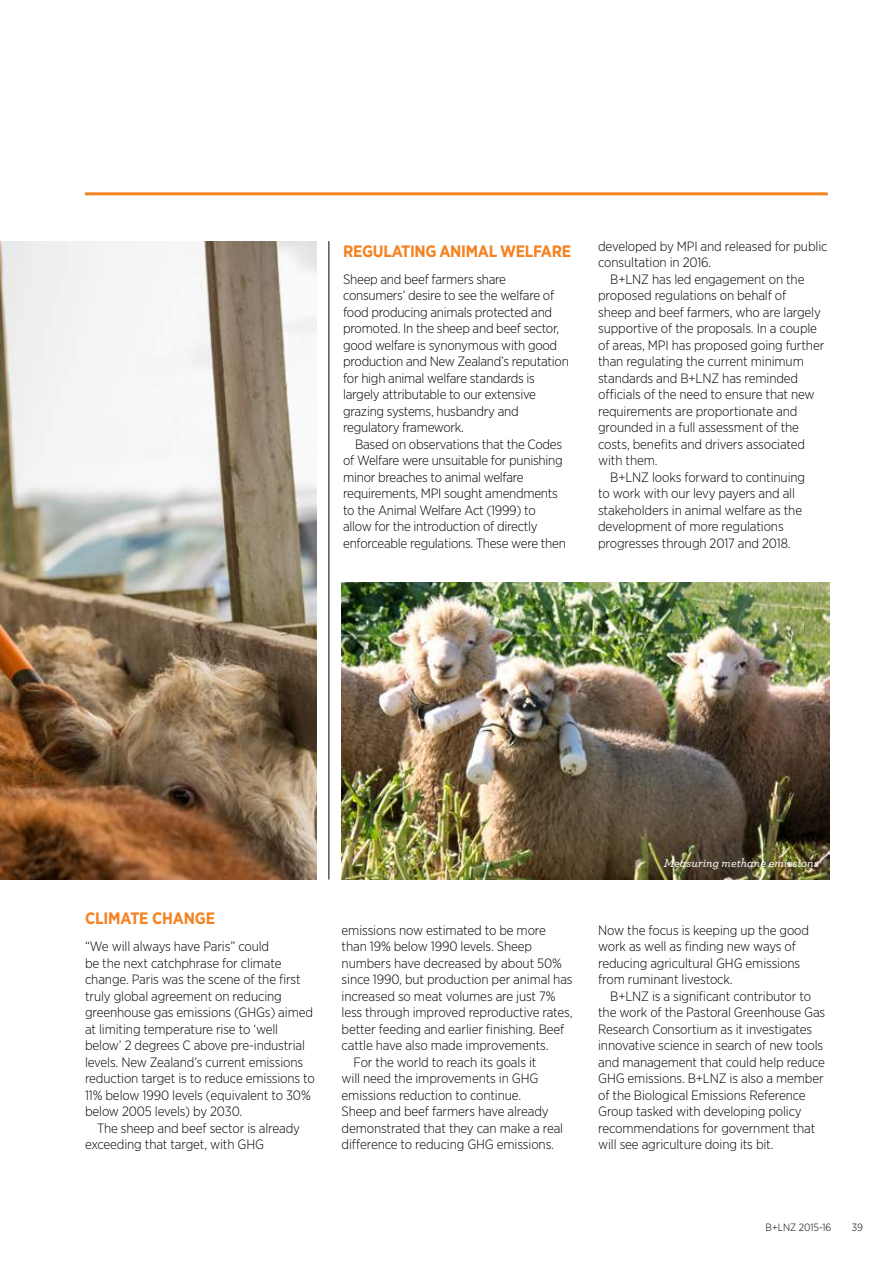
<style>
.page{position:relative;width:893px;height:1263px;background:#fff}
.page>*{position:absolute;margin:0;border:0;box-sizing:border-box;transform-origin:0 0}
.t1{font:700 16.5px "Gotham Narrow";letter-spacing:-.02em;color:#f58220}
.t2{font:300 13.5px/16.5px "Gotham Narrow";letter-spacing:-.01em;color:#000}
.t3{font:italic 500 12px "Archer";color:#fff}
.t4{font:300 10.5px "Gotham Narrow";color:#000}
</style>
<div class="page">
<img style="left:0;top:242px;width:316px;height:637px">
<hr style="left:85px;top:192px;width:743px;height:3px;background:#f58220">
<img style="left:342px;top:582px;width:487px;height:297px">
<hr style="left:329px;top:241px;width:1px;height:638px;background:#000">
<p class="t1" style="left:343px;top:240px;width:230px">REGULATING ANIMAL WELFARE</p>
<p class="t2" style="left:343px;top:270px;width:227px">Sheep and beef farmers share consumers’ desire to see the welfare of food producing animals protected and promoted. In the sheep and beef sector, good welfare is synonymous with good production and New Zealand’s reputation for high animal welfare standards is largely attributable to our extensive grazing systems, husbandry and regulatory framework.</p>
<p class="t2" style="left:343px;top:435px;width:224px;text-indent:12px">Based on observations that the Codes of Welfare were unsuitable for punishing minor breaches to animal welfare requirements, MPI sought amendments to the Animal Welfare Act (1999) to allow for the introduction of directly enforceable regulations. These were then</p>
<p class="t2" style="left:598px;top:237px;width:231px">developed by MPI and released for public</p>
<p class="t2" style="left:598px;top:254px;width:115px">consultation in 2016.</p>
<p class="t2" style="left:610px;top:270px;width:196px">B+LNZ has led engagement on the</p>
<p class="t2" style="left:598px;top:287px;width:190px">proposed regulations on behalf of</p>
<p class="t2" style="left:598px;top:303px;width:224px">sheep and beef farmers, who are largely</p>
<p class="t2" style="left:598px;top:320px;width:220px">supportive of the proposals. In a couple</p>
<p class="t2" style="left:598px;top:336px;width:228px">of areas, MPI has proposed going further</p>
<p class="t2" style="left:598px;top:353px;width:207px">than regulating the current minimum</p>
<p class="t2" style="left:598px;top:369px;width:202px">standards and B+LNZ has reminded</p>
<p class="t2" style="left:598px;top:386px;width:218px">officials of the need to ensure that new</p>
<p class="t2" style="left:598px;top:402px;width:201px">requirements are proportionate and</p>
<p class="t2" style="left:598px;top:419px;width:202px">grounded in a full assessment of the</p>
<p class="t2" style="left:598px;top:435px;width:209px">costs, benefits and drivers associated</p>
<p class="t2" style="left:598px;top:452px;width:61px">with them.</p>
<p class="t2" style="left:610px;top:468px;width:197px">B+LNZ looks forward to continuing</p>
<p class="t2" style="left:598px;top:485px;width:198px">to work with our levy payers and all</p>
<p class="t2" style="left:598px;top:501px;width:205px">stakeholders in animal welfare as the</p>
<p class="t2" style="left:598px;top:518px;width:187px">development of more regulations</p>
<p class="t2" style="left:598px;top:534px;width:194px">progresses through 2017 and 2018.</p>
<p class="t1" style="left:85px;top:908px;width:132px">CLIMATE CHANGE</p>
<p class="t2" style="left:85px;top:938px;width:231px">“We will always have Paris” could<br>be the next catchphrase for climate change. Paris was the scene of the first truly global agreement on reducing greenhouse gas emissions (GHGs) aimed at limiting temperature rise to ‘well below’ 2 degrees C above pre-industrial levels. New Zealand’s current emissions reduction target is to reduce emissions to 11% below 1990 levels (equivalent to 30% below 2005 levels) by 2030.</p>
<p class="t2" style="left:85px;top:1120px;width:216px;text-indent:12px">The sheep and beef sector is already exceeding that target, with GHG</p>
<p class="t2" style="left:342px;top:921px;width:206px">emissions now estimated to be more</p>
<p class="t2" style="left:342px;top:938px;width:192px">than 19% below 1990 levels. Sheep</p>
<p class="t2" style="left:342px;top:954px;width:222px">numbers have decreased by about 50%</p>
<p class="t2" style="left:342px;top:971px;width:233px">since 1990, but production per animal has</p>
<p class="t2" style="left:342px;top:987px;width:215px">increased so meat volumes are just 7%</p>
<p class="t2" style="left:342px;top:1004px;width:233px">less through improved reproductive rates,</p>
<p class="t2" style="left:342px;top:1020px;width:224px">better feeding and earlier finishing. Beef</p>
<p class="t2" style="left:342px;top:1037px;width:209px">cattle have also made improvements.</p>
<p class="t2" style="left:354px;top:1053px;width:184px">For the world to reach its goals it</p>
<p class="t2" style="left:342px;top:1070px;width:198px">will need the improvements in GHG</p>
<p class="t2" style="left:342px;top:1086px;width:181px">emissions reduction to continue.</p>
<p class="t2" style="left:342px;top:1103px;width:209px">Sheep and beef farmers have already</p>
<p class="t2" style="left:342px;top:1119px;width:223px">demonstrated that they can make a real</p>
<p class="t2" style="left:342px;top:1136px;width:214px">difference to reducing GHG emissions.</p>
<p class="t3" style="left:664px;top:855px;width:157px">Measuring methane emissions</p>
<p class="t2" style="left:598px;top:921px;width:212px">Now the focus is keeping up the good work as well as finding new ways of reducing agricultural GHG emissions from ruminant livestock.</p>
<p class="t2" style="left:598px;top:987px;width:229px;text-indent:12px">B+LNZ is a significant contributor to the work of the Pastoral Greenhouse Gas Research Consortium as it investigates innovative science in search of new tools and management that could help reduce GHG emissions. B+LNZ is also a member of the Biological Emissions Reference Group tasked with developing policy recommendations for government that will see agriculture doing its bit.</p>
<p class="t4" style="left:766px;top:1221px;width:67px">B+LNZ 2015-16</p>
<p class="t4" style="left:852px;top:1221px;width:13px">39</p>
</div>
